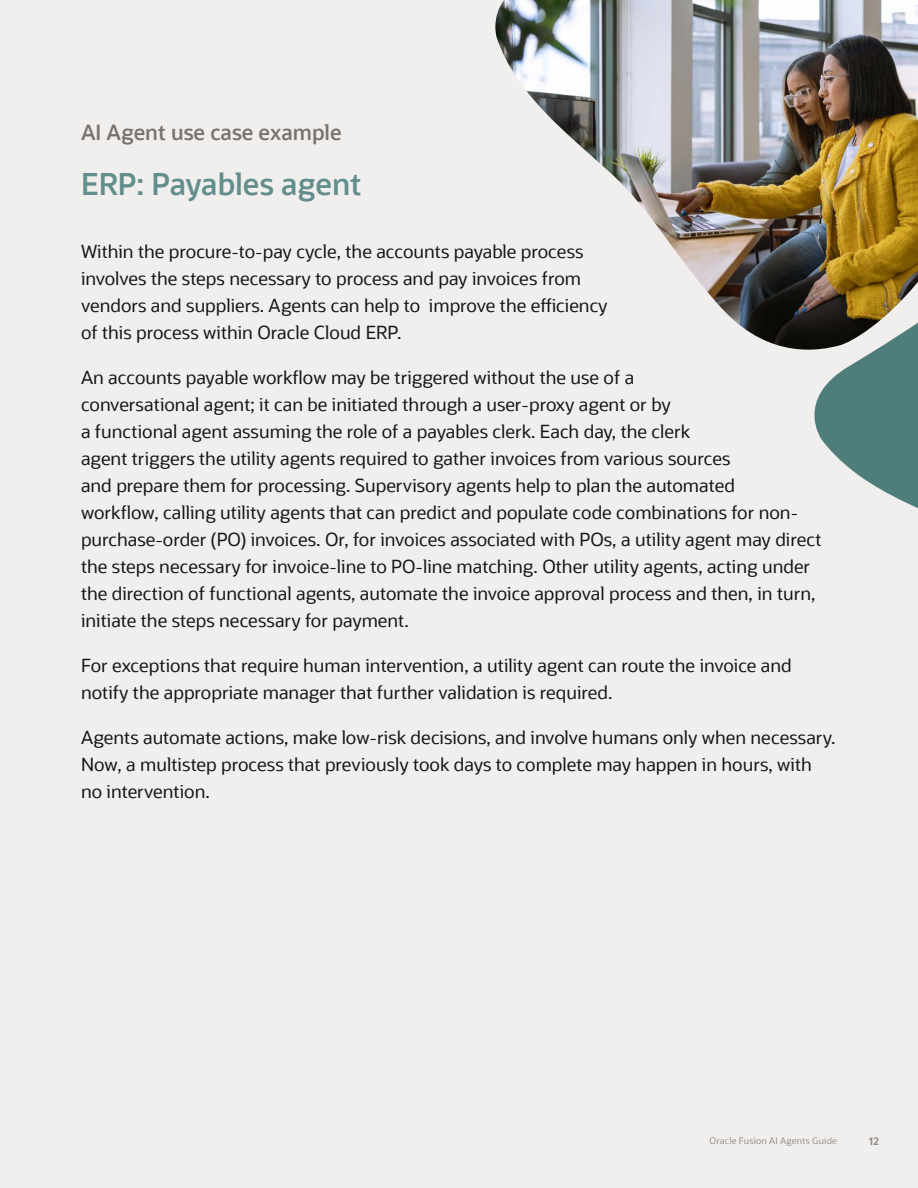
<style>
.page{position:relative;width:918px;height:1188px;background:#f1efed}
.page>*{position:absolute;margin:0;border:0;box-sizing:border-box;transform-origin:0 0}
.A___Headline{font:600 30px "Oracle Sans";color:#628f8d}
.A___Headline-2{font:600 21px "Oracle Sans";color:#7a736e}
.A__Body_Text{font:18px/27px "Oracle Sans";color:#171615}
.t1{font:700 10.5px "Oracle Sans";color:#958f8b}
.t2{font:9px "Oracle Sans";letter-spacing:.025em;color:#958f8b}
</style>
<div class="page">
<img style="left:495px;top:0;width:299px;height:349px">
<img style="left:794px;top:0;width:124px;height:509px">
<p class="A___Headline-2" style="left:81px;top:120px;width:262px">AI Agent use case example</p>
<p class="A___Headline" style="left:81px;top:166px;width:282px">ERP: Payables agent</p>
<p class="A__Body_Text" style="left:81px;top:238px;width:528px">Within the procure-to-pay cycle, the accounts payable process involves the steps necessary to process and pay invoices from vendors and suppliers. Agents can help to improve the efficiency of this process within Oracle Cloud ERP.</p>
<p class="A__Body_Text" style="left:81px;top:364px;width:742px">An accounts payable workflow may be triggered without the use of a<br>conversational agent; it can be initiated through a user-proxy agent or by<br>a functional agent assuming the role of a payables clerk. Each day, the clerk<br>agent triggers the utility agents required to gather invoices from various sources<br>and prepare them for processing. Supervisory agents help to plan the automated<br>workflow, calling utility agents that can predict and populate code combinations for non&shy;purchase-order (PO) invoices. Or, for invoices associated with POs, a utility agent may direct the steps necessary for invoice-line to PO-line matching. Other utility agents, acting under the direction of functional agents, automate the invoice approval process and then, in turn, initiate the steps necessary for payment.</p>
<p class="A__Body_Text" style="left:81px;top:652px;width:712px">For exceptions that require human intervention, a utility agent can route the invoice and notify the appropriate manager that further validation is required.</p>
<p class="A__Body_Text" style="left:81px;top:724px;width:756px">Agents automate actions, make low-risk decisions, and involve humans only when necessary.<br>Now, a multistep process that previously took days to complete may happen in hours, with no intervention.</p>
<p class="t2" style="left:710px;top:1135px;width:129px">Oracle Fusion AI Agents Guide</p>
<p class="t1" style="left:869px;top:1134px;width:12px">12</p>
</div>
